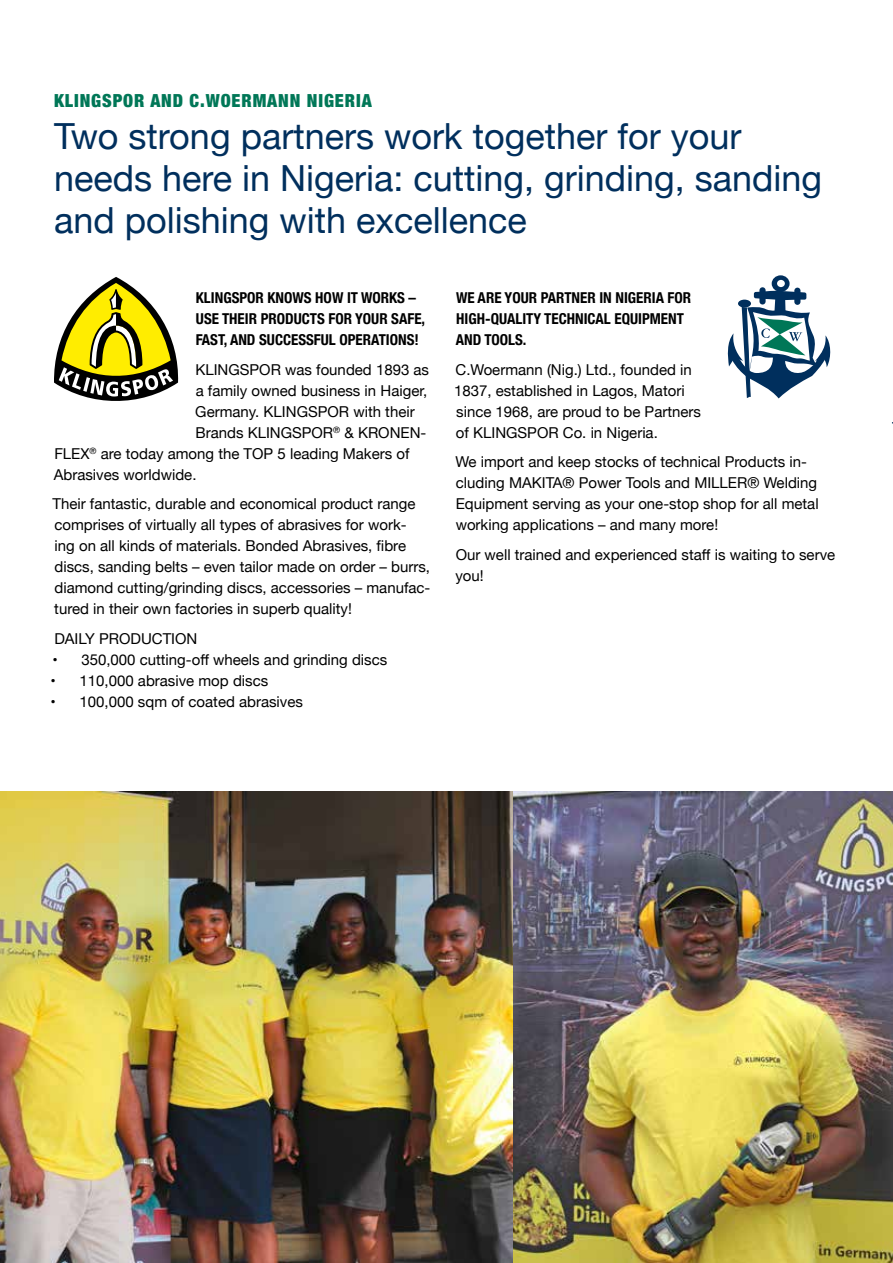
<style>
.page{position:relative;width:893px;height:1263px;background:#fff}
.page>*{position:absolute;margin:0;border:0;box-sizing:border-box;transform-origin:0 0}
.t1{font:36px/42px "Helvetica Neue";color:#002f5d}
.t2{font:900 condensed 18px "Helvetica Neue";letter-spacing:.05em;color:#007757}
.t3{font:15px/21px "Helvetica Neue";color:#000}
.t4{font:700 condensed 15px/21px "Helvetica Neue";color:#000}
</style>
<div class="page">
<svg style="left:54px;top:277px;width:124px;height:124px"></svg>
<svg style="left:727px;top:275px;width:104px;height:123px"></svg>
<img style="left:0;top:792px;width:893px;height:471px">
<p class="t2" style="left:54px;top:85px;width:319px">KLINGSPOR AND C.WOERMANN NIGERIA</p>
<h1 class="t1" style="left:54px;top:117px;width:770px">Two strong partners work together for your needs here in Nigeria: cutting, grinding, sanding and polishing with excellence</h1>
<p class="t4" style="left:196px;top:286px;width:231px">KLINGSPOR KNOWS HOW IT WORKS –<br>USE THEIR PRODUCTS FOR YOUR SAFE,<br>FAST, AND SUCCESSFUL OPERATIONS!</p>
<p class="t3" style="left:195px;top:360px;width:235px">KLINGSPOR was founded 1893 as</p>
<p class="t3" style="left:196px;top:381px;width:233px">a family owned business in Haiger,</p>
<p class="t3" style="left:195px;top:402px;width:221px">Germany. KLINGSPOR with their</p>
<p class="t3" style="left:195px;top:423px;width:232px">Brands KLINGSPOR<sup>®</sup> &amp; KRONEN-</p>
<p class="t3" style="left:54px;top:444px;width:357px">FLEX<sup>®</sup> are today among the TOP 5 leading Makers of</p>
<p class="t3" style="left:54px;top:465px;width:144px">Abrasives worldwide.</p>
<p class="t3" style="left:52px;top:494px;width:379px">Their fantastic, durable and economical product range comprises of virtually all types of abrasives for work-<br>ing on all kinds of materials. Bonded Abrasives, fibre discs, sanding belts – even tailor made on order – burrs, diamond cutting/grinding discs, accessories – manufac&shy;tured in their own factories in superb quality!</p>
<p class="t3" style="left:54px;top:629px;width:145px">DAILY PRODUCTION</p>
<p class="t3" style="left:52px;top:650px;width:336px">• 350,000 cutting-off wheels and grinding discs</p>
<p class="t3" style="left:51px;top:671px;width:219px">• 110,000 abrasive mop discs</p>
<p class="t3" style="left:51px;top:692px;width:254px">• 100,000 sqm of coated abrasives</p>
<p class="t4" style="left:456px;top:286px;width:237px">WE ARE YOUR PARTNER IN NIGERIA FOR<br>HIGH-QUALITY TECHNICAL EQUIPMENT<br>AND TOOLS.</p>
<p class="t3" style="left:454px;top:360px;width:248px">C.Woermann (Nig.) Ltd., founded in 1837, established in Lagos, Matori since 1968, are proud to be Partners of KLINGSPOR Co. in Nigeria.</p>
<p class="t3" style="left:456px;top:452px;width:365px">We import and keep stocks of technical Products in&shy;cluding MAKITA® Power Tools and MILLER® Welding Equipment serving as your one-stop shop for all metal working applications – and many more!</p>
<p class="t3" style="left:455px;top:545px;width:381px">Our well trained and experienced staff is waiting to serve you!</p>
</div>
